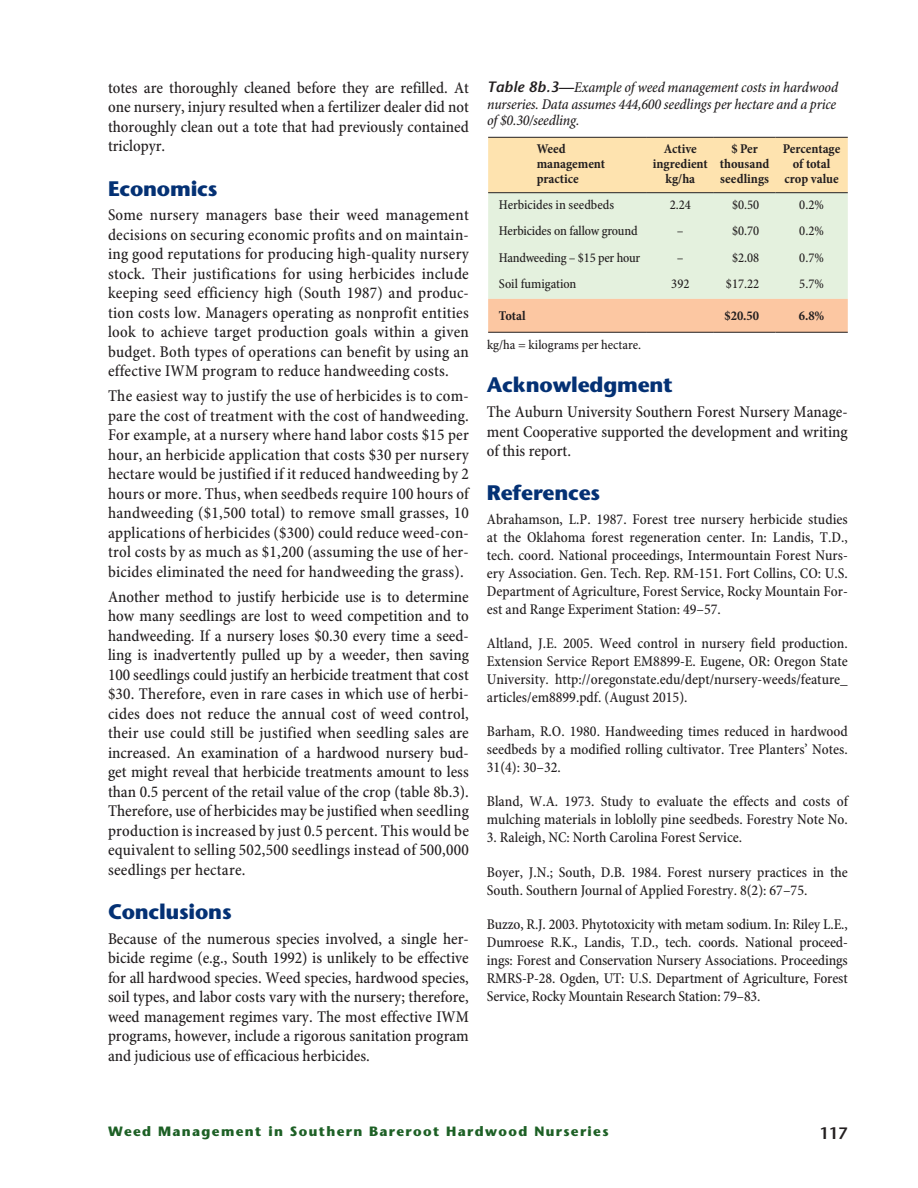
<style>
.page{position:relative;width:918px;height:1188px;background:#fff}
.page>*{position:absolute;margin:0;border:0;box-sizing:border-box;transform-origin:0 0}
.Headings_1{font:700 21px "Stone Sans Std";letter-spacing:-.01em;color:#043174}
.t1{font:500 condensed 16.5px/19.5px "Minion Pro";letter-spacing:.01em;color:#231f20;text-align:justify}
.t2{font:600 16.5px "Stone Sans Std";color:#231f20}
.References{font:500 condensed 15px/18px "Minion Pro";color:#231f20;text-align:justify}
.Captions{font:italic 500 condensed 15px/16.5px "Minion Pro";letter-spacing:-.01em;color:#231f20}
.Table_text{font:500 condensed 13.5px "Minion Pro";letter-spacing:-.005em;color:#231f20}
.Table_Headings_cente{font:700 condensed 13.5px/15px "Minion Pro";color:#231f20;text-align:center}
.Chapter_title_footer{font:700 13.5px "Stone Sans Std";letter-spacing:.1em;color:#1d6025}
.Table_text-2{font:700 condensed 13.5px "Minion Pro";color:#231f20}
.s1{font-family:"Stone Sans Std";font-weight:600;font-stretch:normal}
</style>
<div class="page">
<svg style="left:488px;top:138px;width:360px;height:194px;background:#eee5c6"></svg>
<hr style="left:488px;top:137px;width:159px;height:1px;background:#231f20">
<hr style="left:647px;top:137px;width:67px;height:1px;background:#231f20">
<hr style="left:714px;top:137px;width:61px;height:1px;background:#231f20">
<hr style="left:775px;top:137px;width:73px;height:1px;background:#231f20">
<hr style="left:488px;top:192px;width:159px;height:1px;background:#231f20">
<hr style="left:647px;top:192px;width:67px;height:1px;background:#231f20">
<hr style="left:714px;top:192px;width:61px;height:1px;background:#231f20">
<hr style="left:775px;top:192px;width:73px;height:1px;background:#231f20">
<hr style="left:488px;top:332px;width:159px;height:1px;background:#231f20">
<hr style="left:647px;top:332px;width:67px;height:1px;background:#231f20">
<hr style="left:714px;top:332px;width:61px;height:1px;background:#231f20">
<hr style="left:775px;top:332px;width:73px;height:1px;background:#231f20">
<p class="t1" style="left:108px;top:79px;width:362px">totes are thoroughly cleaned before they are refilled. At one nursery, injury resulted when a fertilizer dealer did not thoroughly clean out a tote that had previously contained triclopyr.</p>
<p class="Headings_1" style="left:108px;top:176px;width:111px">Economics</p>
<p class="t1" style="left:108px;top:206px;width:362px">Some nursery managers base their weed management decisions on securing economic profits and on maintain&shy;ing good reputations for producing high-quality nursery stock. Their justifications for using herbicides include keeping seed efficiency high (South 1987) and produc&shy;tion costs low. Managers operating as nonprofit entities look to achieve target production goals within a given budget. Both types of operations can benefit by using an effective IWM program to reduce handweeding costs.</p>
<p class="t1" style="left:108px;top:387px;width:362px">The easiest way to justify the use of herbicides is to com&shy;pare the cost of treatment with the cost of handweeding.<br>For example, at a nursery where hand labor costs $15 per hour, an herbicide application that costs $30 per nursery hectare would be justified if it reduced handweeding by 2 hours or more. Thus, when seedbeds require 100 hours of handweeding ($1,500 total) to remove small grasses, 10 applications of herbicides ($300) could reduce weed-con&shy;trol costs by as much as $1,200 (assuming the use of her&shy;bicides eliminated the need for handweeding the grass).</p>
<p class="t1" style="left:108px;top:587px;width:362px">Another method to justify herbicide use is to determine how many seedlings are lost to weed competition and to handweeding. If a nursery loses $0.30 every time a seed&shy;ling is inadvertently pulled up by a weeder, then saving 100 seedlings could justify an herbicide treatment that cost $30. Therefore, even in rare cases in which use of herbi&shy;cides does not reduce the annual cost of weed control, their use could still be justified when seedling sales are increased. An examination of a hardwood nursery bud&shy;get might reveal that herbicide treatments amount to less than 0.5 percent of the retail value of the crop (table 8b.3).<br>Therefore, use of herbicides may be justified when seedling production is increased by just 0.5 percent. This would be equivalent to selling 502,500 seedlings instead of 500,000 seedlings per hectare.</p>
<p class="Headings_1" style="left:108px;top:899px;width:125px">Conclusions</p>
<p class="t1" style="left:108px;top:929px;width:362px">Because of the numerous species involved, a single her&shy;bicide regime (e.g., South 1992) is unlikely to be effective for all hardwood species. Weed species, hardwood species, soil types, and labor costs vary with the nursery; therefore, weed management regimes vary. The most effective IWM programs, however, include a rigorous sanitation program and judicious use of efficacious herbicides.</p>
<p class="Captions" style="left:487px;top:80px;width:353px"><span class="s1">Table 8b.3—</span>Example of weed management costs in hardwood nurseries. Data assumes 444,600 seedlings per hectare and a price of $0.30/seedling.</p>
<p class="Table_Headings_cente" style="left:537px;top:141px;width:70px;text-align:left">Weed management practice</p>
<p class="Table_Headings_cente" style="left:653px;top:141px;width:56px">Active ingredient</p>
<p class="Table_Headings_cente" style="left:666px;top:171px;width:31px">kg/ha</p>
<p class="Table_Headings_cente" style="left:720px;top:141px;width:51px">$ Per thousand seedlings</p>
<p class="Table_Headings_cente" style="left:783px;top:141px;width:59px">Percentage of total crop value</p>
<p class="Table_text" style="left:499px;top:197px;width:117px">Herbicides in seedbeds</p>
<p class="Table_text" style="left:670px;top:197px;width:23px">2.24</p>
<p class="Table_text" style="left:732px;top:197px;width:29px">$0.50</p>
<p class="Table_text" style="left:799px;top:197px;width:26px">0.2%</p>
<p class="Table_text" style="left:499px;top:223px;width:140px">Herbicides on fallow ground</p>
<p class="Table_text" style="left:677px;top:223px;width:8px">–</p>
<p class="Table_text" style="left:732px;top:223px;width:29px">$0.70</p>
<p class="Table_text" style="left:799px;top:223px;width:26px">0.2%</p>
<p class="Table_text" style="left:499px;top:249px;width:143px">Handweeding – $15 per hour</p>
<p class="Table_text" style="left:677px;top:249px;width:8px">–</p>
<p class="Table_text" style="left:732px;top:249px;width:29px">$2.08</p>
<p class="Table_text" style="left:799px;top:249px;width:26px">0.7%</p>
<p class="Table_text" style="left:499px;top:276px;width:79px">Soil fumigation</p>
<p class="Table_text" style="left:671px;top:276px;width:20px">392</p>
<p class="Table_text" style="left:726px;top:276px;width:35px">$17.22</p>
<p class="Table_text" style="left:799px;top:276px;width:26px">5.7%</p>
<p class="Table_text-2" style="left:499px;top:307px;width:28px">Total</p>
<p class="Table_text-2" style="left:724px;top:307px;width:36px">$20.50</p>
<p class="Table_text-2" style="left:799px;top:307px;width:27px">6.8%</p>
<p class="Table_text" style="left:487px;top:337px;width:155px">kg/ha = kilograms per hectare.</p>
<p class="Headings_1" style="left:487px;top:372px;width:188px">Acknowledgment</p>
<p class="t1" style="left:487px;top:403px;width:362px">The Auburn University Southern Forest Nursery Manage&shy;ment Cooperative supported the development and writing of this report.</p>
<p class="Headings_1" style="left:487px;top:480px;width:115px">References</p>
<p class="References" style="left:487px;top:511px;width:362px">Abrahamson, L.P. 1987. Forest tree nursery herbicide studies at the Oklahoma forest regeneration center. In: Landis, T.D., tech. coord. National proceedings, Intermountain Forest Nurs&shy;ery Association. Gen. Tech. Rep. RM-151. Fort Collins, CO: U.S.<br>Department of Agriculture, Forest Service, Rocky Mountain For&shy;est and Range Experiment Station: 49–57.</p>
<p class="References" style="left:487px;top:635px;width:362px">Altland, J.E. 2005. Weed control in nursery field production.<br>Extension Service Report EM8899-E. Eugene, OR: Oregon State University. http://oregonstate.edu/dept/nursery-weeds/feature_ articles/em8899.pdf. (August 2015).</p>
<p class="References" style="left:487px;top:723px;width:362px">Barham, R.O. 1980. Handweeding times reduced in hardwood seedbeds by a modified rolling cultivator. Tree Planters’ Notes.<br>31(4): 30–32.</p>
<p class="References" style="left:487px;top:793px;width:362px">Bland, W.A. 1973. Study to evaluate the effects and costs of mulching materials in loblolly pine seedbeds. Forestry Note No.</p>
<p class="References" style="left:487px;top:829px;width:257px">3. Raleigh, NC: North Carolina Forest Service.</p>
<p class="References" style="left:487px;top:863px;width:362px">Boyer, J.N.; South, D.B. 1984. Forest nursery practices in the<br>South. Southern Journal of Applied Forestry. 8(2): 67–75.</p>
<p class="References" style="left:487px;top:916px;width:362px">Buzzo, R.J. 2003. Phytotoxicity with metam sodium. In: Riley L.E., Dumroese R.K., Landis, T.D., tech. coords. National proceed&shy;ings: Forest and Conservation Nursery Associations. Proceedings RMRS-P-28. Ogden, UT: U.S. Department of Agriculture, Forest Service, Rocky Mountain Research Station: 79–83.</p>
<p class="Chapter_title_footer" style="left:108px;top:1124px;width:502px">Weed Management in Southern Bareroot Hardwood Nurseries</p>
<p class="t2" style="left:819px;top:1123px;width:30px">117</p>
</div>
